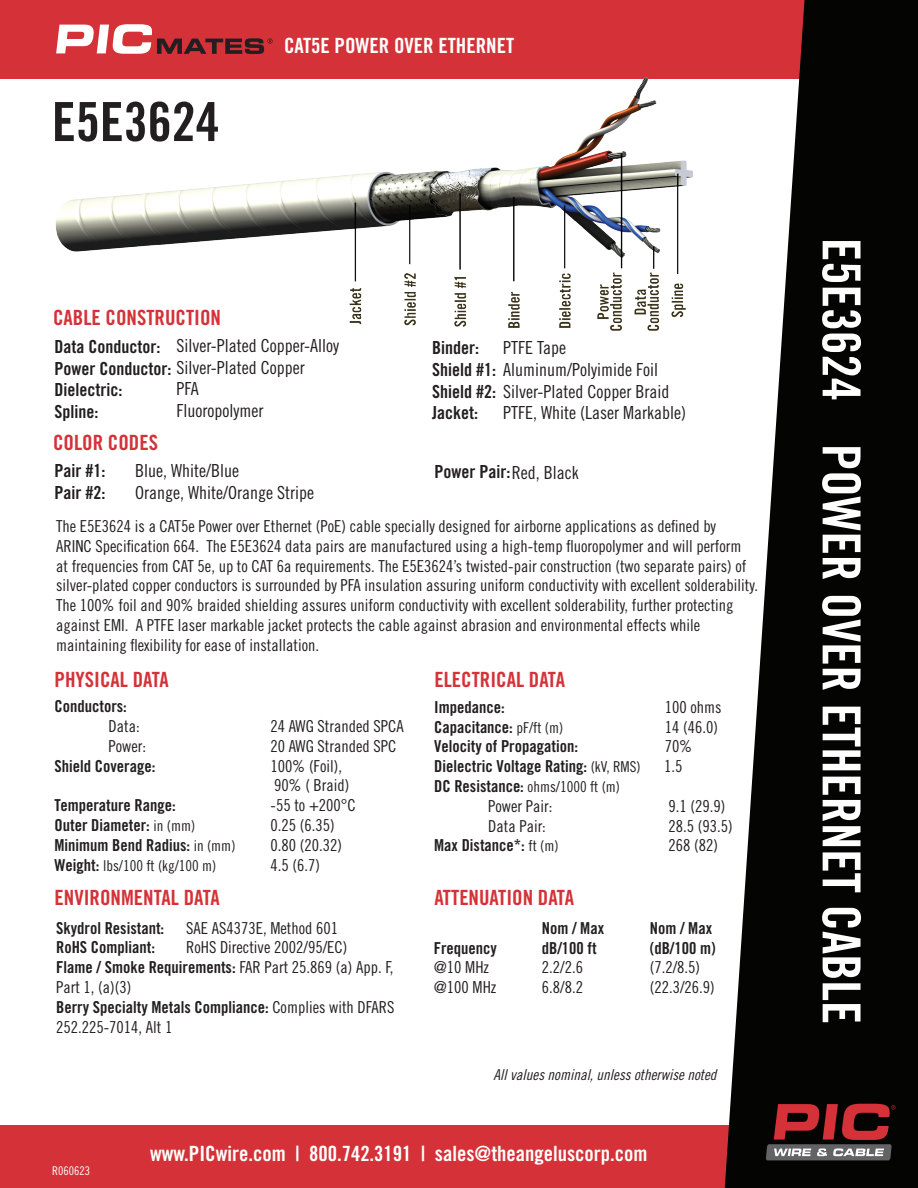
<style>
.page{position:relative;width:918px;height:1188px;background:#fff}
.page>*{position:absolute;margin:0;border:0;box-sizing:border-box;transform-origin:0 0}
.Category_1{font:54px "Trade Gothic LT Std Bd Cn 20";color:#231f20}
.Category_1_no_TOC{font:52.5px "Trade Gothic LT Std Bd Cn 20";color:#fff}
.Category_3_Descripti{font:21px "Trade Gothic LT Std Bd Cn 20";color:#d43238}
.Category_2_no_TOC{font:21px "Trade Gothic LT Std Bd Cn 20";color:#fff}
.Category_2{font:21px "Trade Gothic LT Std Bd Cn 20";color:#fff}
.Category_3_Descripti-2{font:18px/21.6px "Trade Gothic LT Std Cn 18";color:#231f20}
.Category_3_Descripti-3{font:18px/20.7px "Trade Gothic LT Std Bd Cn 20";color:#231f20}
.Category_3_Descripti-4{font:16.5px/19.8px "Trade Gothic LT Std Cn 18";color:#231f20}
.Category_3_Descripti-5{font:16.5px/19.8px "Trade Gothic LT Std Bd Cn 20";color:#231f20}
.Category_3_Descripti-6{font:15px "Trade Gothic LT Std Cn 18";color:#231f20}
.Category_3_Descripti-7{font:15px "Trade Gothic LT Std Cn 18 Obl";color:#231f20}
.t1{font:12px "Trade Gothic LT Std Cn 18";color:#fff}
.s1{font-family:"Trade Gothic LT Std Cn 18"}
.s2{font-family:"Trade Gothic LT Std Bd Cn 20"}
.s3{font-family:"Trade Gothic LT Std Cn 18";font-size:15px}
.s4{font-family:"Trade Gothic LT Std Bd Cn 20";font-size:16.5px}
</style>
<div class="page">
<div style="left:0;top:0;width:806px;height:79px;background:#d43238"></div>
<div style="left:0;top:1125px;width:741px;height:63px;background:#d43238"></div>
<svg style="left:725px;top:0;width:193px;height:1188px;fill:#040503"></svg>
<svg style="left:766px;top:1104px;width:130px;height:56px;background:#6c3638"></svg>
<svg style="left:56px;top:24px;width:217px;height:30px"></svg>
<img style="left:55px;top:77px;width:637px;height:254px">
<p class="Category_1" style="left:52px;top:89px;width:169px">E5E3624</p>
<p class="Category_2" style="left:284px;top:32px;width:232px">CAT5E POWER OVER ETHERNET</p>
<p class="Category_3_Descripti" style="left:53px;top:305px;width:169px">CABLE CONSTRUCTION</p>
<p class="Category_3_Descripti-2" style="left:177px;top:335px;width:164px">Silver-Plated Copper-Alloy</p>
<p class="Category_3_Descripti-2" style="left:177px;top:378px;width:24px">PFA</p>
<p class="Category_3_Descripti-2" style="left:177px;top:400px;width:88px">Fluoropolymer</p>
<p class="Category_3_Descripti-3" style="left:55px;top:336px;width:252px">Data Conductor:<br>Power Conductor: <span class="s1">Silver-Plated Copper</span></p>
<p class="Category_3_Descripti-3" style="left:55px;top:379px;width:69px">Dielectric:</p>
<p class="Category_3_Descripti-3" style="left:55px;top:401px;width:45px">Spline:</p>
<p class="Category_3_Descripti-3" style="left:432px;top:338px;width:48px">Binder:</p>
<p class="Category_3_Descripti-2" style="left:432px;top:359px;width:239px"><span class="s2">Shield #1:</span> Aluminum/Polyimide Foil<br><span class="s2">Shield #2:</span> Silver-Plated Copper Braid<br><span class="s2">Jacket:</span></p>
<p class="Category_3_Descripti-2" style="left:503px;top:337px;width:64px">PTFE Tape</p>
<p class="Category_3_Descripti-2" style="left:503px;top:402px;width:184px">PTFE, White (Laser Markable)</p>
<p class="Category_3_Descripti" style="left:53px;top:430px;width:106px">COLOR CODES</p>
<p class="Category_3_Descripti-3" style="left:55px;top:461px;width:52px">Pair #1:</p>
<p class="Category_3_Descripti-3" style="left:55px;top:482px;width:52px">Pair #2:</p>
<p class="Category_3_Descripti-2" style="left:135px;top:460px;width:180px">Blue, White/Blue<br>Orange, White/Orange Stripe</p>
<p class="Category_3_Descripti-3" style="left:434px;top:461px;width:146px">Power Pair:<span class="s1">Red, Black</span></p>
<p class="Category_3_Descripti-4" style="left:56px;top:516px;width:703px">The E5E3624 is a CAT5e Power over Ethernet (PoE) cable specially designed for airborne applications as defined by<br>ARINC Specification 664. The E5E3624 data pairs are manufactured using a high-temp fluoropolymer and will perform<br>at frequencies from CAT 5e, up to CAT 6a requirements. The E5E3624’s twisted-pair construction (two separate pairs) of silver-plated copper conductors is surrounded by PFA insulation assuring uniform conductivity with excellent solderability.<br>The 100% foil and 90% braided shielding assures uniform conductivity with excellent solderability, further protecting against EMI. A PTFE laser markable jacket protects the cable against abrasion and environmental effects while maintaining flexibility for ease of installation.</p>
<p class="Category_3_Descripti" style="left:55px;top:667px;width:116px">PHYSICAL DATA</p>
<p class="Category_3_Descripti" style="left:434px;top:667px;width:132px">ELECTRICAL DATA</p>
<p class="Category_3_Descripti-5" style="left:109px;top:696px;width:33px;text-indent:-54px">Conductors:<br><span class="s1">Data:</span></p>
<p class="Category_3_Descripti-4" style="left:271px;top:716px;width:135px">24 AWG Stranded SPCA</p>
<p class="Category_3_Descripti-4" style="left:109px;top:736px;width:39px">Power:</p>
<p class="Category_3_Descripti-4" style="left:271px;top:736px;width:127px">20 AWG Stranded SPC</p>
<p class="Category_3_Descripti-5" style="left:55px;top:756px;width:102px">Shield Coverage:</p>
<p class="Category_3_Descripti-4" style="left:271px;top:756px;width:80px">100% (Foil),<br>90% ( Braid)</p>
<p class="Category_3_Descripti-5" style="left:55px;top:795px;width:123px">Temperature Range:</p>
<p class="Category_3_Descripti-4" style="left:271px;top:795px;width:87px">-55 to +200°C</p>
<p class="Category_3_Descripti-5" style="left:55px;top:815px;width:142px">Outer Diameter: <span class="s3">in (mm)</span></p>
<p class="Category_3_Descripti-4" style="left:271px;top:815px;width:66px">0.25 (6.35)</p>
<p class="Category_3_Descripti-5" style="left:55px;top:835px;width:182px">Minimum Bend Radius: <span class="s3">in (mm)</span></p>
<p class="Category_3_Descripti-4" style="left:271px;top:835px;width:73px">0.80 (20.32)</p>
<p class="Category_3_Descripti-6" style="left:55px;top:856px;width:163px"><span class="s4">Weight:</span> lbs/100 ft (kg/100 m)</p>
<p class="Category_3_Descripti-4" style="left:271px;top:855px;width:51px">4.5 (6.7)</p>
<p class="Category_3_Descripti-5" style="left:434px;top:697px;width:72px">Impedance:</p>
<p class="Category_3_Descripti-4" style="left:665px;top:697px;width:58px">100 ohms</p>
<p class="Category_3_Descripti-5" style="left:434px;top:717px;width:131px">Capacitance: <span class="s3">pF/ft (m)</span></p>
<p class="Category_3_Descripti-4" style="left:665px;top:717px;width:55px">14 (46.0)</p>
<p class="Category_3_Descripti-5" style="left:434px;top:736px;width:145px">Velocity of Propagation:</p>
<p class="Category_3_Descripti-4" style="left:665px;top:736px;width:29px">70%</p>
<p class="Category_3_Descripti-5" style="left:434px;top:756px;width:208px">Dielectric Voltage Rating: <span class="s3">(kV, RMS)</span></p>
<p class="Category_3_Descripti-4" style="left:664px;top:756px;width:20px">1.5</p>
<p class="Category_3_Descripti-6" style="left:434px;top:778px;width:187px"><span class="s4">DC Resistance:</span> ohms/1000 ft (m)</p>
<p class="Category_3_Descripti-4" style="left:488px;top:796px;width:66px">Power Pair:</p>
<p class="Category_3_Descripti-4" style="left:669px;top:796px;width:58px">9.1 (29.9)</p>
<p class="Category_3_Descripti-4" style="left:488px;top:816px;width:59px">Data Pair:</p>
<p class="Category_3_Descripti-4" style="left:669px;top:816px;width:66px">28.5 (93.5)</p>
<p class="Category_3_Descripti-5" style="left:434px;top:835px;width:126px">Max Distance*: <span class="s3">ft (m)</span></p>
<p class="Category_3_Descripti-4" style="left:669px;top:835px;width:51px">268 (82)</p>
<p class="Category_3_Descripti" style="left:55px;top:885px;width:167px">ENVIRONMENTAL DATA</p>
<p class="Category_3_Descripti" style="left:434px;top:885px;width:141px">ATTENUATION DATA</p>
<p class="Category_3_Descripti-5" style="left:56px;top:918px;width:110px">Skydrol Resistant:</p>
<p class="Category_3_Descripti-4" style="left:186px;top:918px;width:154px">SAE AS4373E, Method 601</p>
<p class="Category_3_Descripti-5" style="left:56px;top:938px;width:100px">RoHS Compliant:</p>
<p class="Category_3_Descripti-4" style="left:186px;top:937px;width:163px">RoHS Directive 2002/95/EC)</p>
<p class="Category_3_Descripti-4" style="left:56px;top:957px;width:340px"><span class="s2">Flame / Smoke Requirements:</span> FAR Part 25.869 (a) App. F, Part 1, (a)(3)<br><span class="s2">Berry Specialty Metals Compliance:</span> Complies with DFARS 252.225-7014, Alt 1</p>
<p class="Category_3_Descripti-5" style="left:542px;top:918px;width:64px">Nom / Max</p>
<p class="Category_3_Descripti-5" style="left:650px;top:918px;width:64px">Nom / Max</p>
<p class="Category_3_Descripti-5" style="left:434px;top:938px;width:65px">Frequency</p>
<p class="Category_3_Descripti-5" style="left:542px;top:938px;width:56px">dB/100 ft</p>
<p class="Category_3_Descripti-5" style="left:650px;top:938px;width:67px">(dB/100 m)</p>
<p class="Category_3_Descripti-4" style="left:434px;top:957px;width:57px">@10 MHz</p>
<p class="Category_3_Descripti-4" style="left:542px;top:957px;width:43px">2.2/2.6</p>
<p class="Category_3_Descripti-4" style="left:650px;top:957px;width:52px">(7.2/8.5)</p>
<p class="Category_3_Descripti-4" style="left:434px;top:977px;width:64px">@100 MHz</p>
<p class="Category_3_Descripti-4" style="left:542px;top:977px;width:43px">6.8/8.2</p>
<p class="Category_3_Descripti-4" style="left:650px;top:977px;width:67px">(22.3/26.9)</p>
<p class="Category_3_Descripti-7" style="left:493px;top:1066px;width:225px">All values nominal, unless otherwise noted</p>
<p class="t1" style="left:52px;top:1163px;width:39px">R060623</p>
<p class="Category_2_no_TOC" style="left:150px;top:1141px;width:499px">www.PICwire.com | 800.742.3191 | sales@theangeluscorp.com</p>
<p class="Category_1_no_TOC" style="left:873px;top:238px;width:165px;rotate:90deg">E5E3624</p>
<p class="Category_1_no_TOC" style="left:873px;top:444px;width:582px;rotate:90deg">POWER OVER ETHERNET CABLE</p>
</div>
